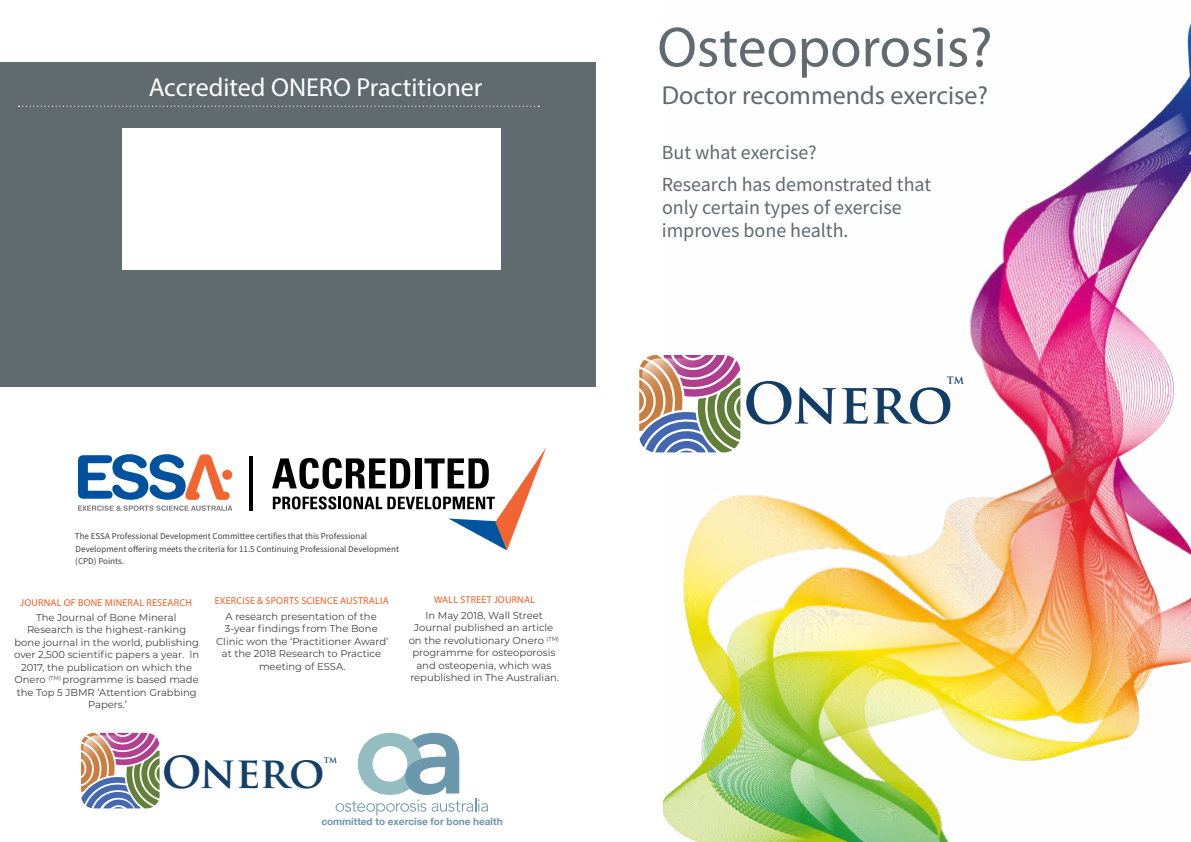
<style>
.page{position:relative;width:1191px;height:842px;background:#fff}
.page>*{position:absolute;margin:0;border:0;box-sizing:border-box;transform-origin:0 0}
.t1{font:57px "Myriad Pro";color:#606a6f}
.t2{font:700 55.4px "Trajan Pro";letter-spacing:-.015em;color:#133e67}
.t3{font:700 43px "Trajan Pro";letter-spacing:-.015em;color:#143f68}
.t4{font:26px "Myriad Pro";color:#fff}
.t5{font:26px "Myriad Pro";color:#606a6f}
.t6{font:20px/31.5px "Source Sans Pro";color:#606a6f}
.t7{font:10px/12.5px "Montserrat";color:#414042;text-align:center}
.t8{font:10px "Myriad Pro";letter-spacing:.02em;color:#f15d22}
.t9{font:700 10px "Helvetica Neue";color:#6b98ac}
.t10{font:700 9.9px "Trajan Pro";color:#133e67}
.t11{font:9px/12.5px "Source Sans Pro";color:#414042}
.t12{font:700 7.7px "Trajan Pro";color:#143f68}
.s1{font-family:"Myriad Pro";font-size:13px;color:#fff}
</style>
<div class="page">
<div style="left:0;top:63px;width:595px;height:324px;background:#606a6f"></div>
<svg style="left:639px;top:355px;width:24px;height:97px"></svg>
<hr style="left:249px;top:456px;width:4px;height:55px;background:#000">
<svg style="left:272px;top:448px;width:274px;height:102px"></svg>
<svg style="left:78px;top:454px;width:154px;height:57px"></svg>
<div style="left:122px;top:128px;width:378px;height:142px;background:#fff"></div>
<svg style="left:81px;top:733px;width:79px;height:75px"></svg>
<svg style="left:335px;top:733px;width:153px;height:82px"></svg>
<img style="left:663px;top:20px;width:528px;height:822px">
<svg style="left:19px;top:106px;width:520px;height:1px"></svg>
<h3 class="t4" style="left:149px;top:71px;width:335px">Accredited ONERO Practitioner</h3>
<p class="t11" style="left:75px;top:530px;width:325px;text-indent:-8px"><span class="s1">å</span> The ESSA Professional Development Committee certifies that this Professional<br>Development offering meets the criteria for 11.5 Continuing Professional Development (CPD) Points.</p>
<p class="t8" style="left:20px;top:596px;width:173px">JOURNAL OF BONE MINERAL RESEARCH</p>
<p class="t7" style="left:14px;top:611px;width:186px">The Journal of Bone Mineral<br>Research is the highest-ranking bone journal in the world, publishing over 2,500 scientific papers a year. In<br>2017, the publication on which the<br>Onero <sup>(TM)</sup> programme is based made the Top 5 JBMR ‘Attention Grabbing<br>Papers.’</p>
<p class="t8" style="left:215px;top:595px;width:176px">EXERCISE &amp; SPORTS SCIENCE AUSTRALIA</p>
<p class="t7" style="left:216px;top:609px;width:174px">A research presentation of the<br>3-year findings from The Bone<br>Clinic won the ‘Practitioner Award’ at the 2018 Research to Practice meeting of ESSA.</p>
<p class="t8" style="left:434px;top:594px;width:102px">WALL STREET JOURNAL</p>
<p class="t7" style="left:409px;top:609px;width:152px">In May 2018, Wall Street<br>Journal published an article on the revolutionary Onero <sup>(TM) </sup>programme for osteoporosis and osteopenia, which was republished in The Australian.</p>
<h3 class="t3" style="left:162px;top:745px;width:164px">Onero</h3>
<p class="t12" style="left:324px;top:755px;width:15px">TM</p>
<p class="t9" style="left:321px;top:813px;width:183px">committed to exercise for bone health</p>
<h1 class="t1" style="left:657px;top:12px;width:336px">Osteoporosis?</h1>
<h3 class="t5" style="left:662px;top:79px;width:328px">Doctor recommends exercise?</h3>
<h3 class="t6" style="left:653px;top:137px;width:279px"><span class="s1">å</span>But what exercise?<br><span class="s1">å</span>Research has demonstrated that</h3>
<h3 class="t6" style="left:662px;top:195px;width:241px;line-height:23px">only certain types of exercise improves bone health.</h3>
<p class="t10" style="left:947px;top:375px;width:19px">TM</p>
<h2 class="t2" style="left:743px;top:369px;width:211px">Onero</h2>
</div>
